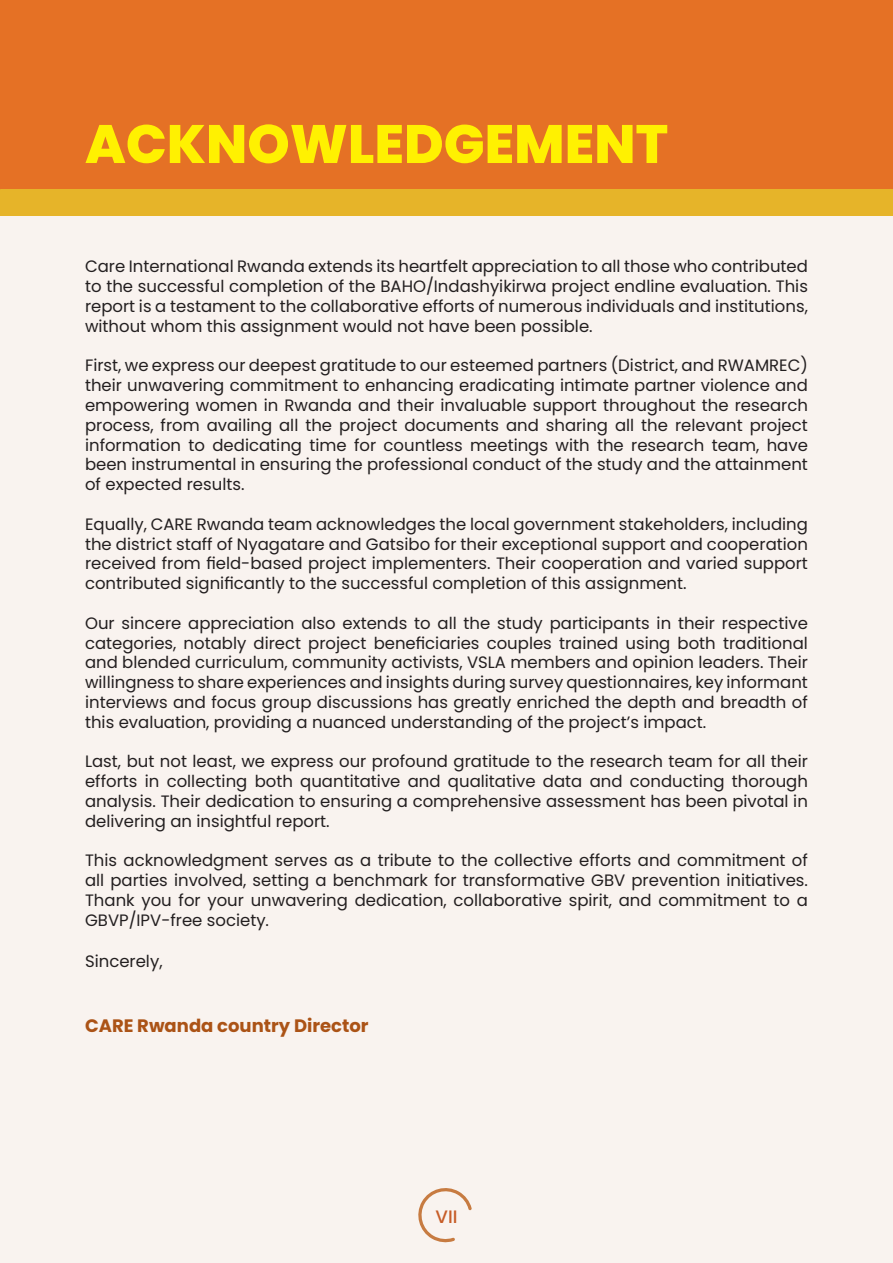
<style>
.page{position:relative;width:893px;height:1263px;background:#f9f3ef}
.page>*{position:absolute;margin:0;border:0;box-sizing:border-box;transform-origin:0 0}
.t1{font:800 54px "Poppins";color:#fff101}
.t2{font:700 18px "Poppins";color:#ab5316}
.t3{font:500 18px "Poppins";color:#c75d28}
.t4{font:16.5px/19.8px "Poppins";color:#231f20;text-align:justify}
</style>
<div class="page">
<svg style="left:418px;top:1188px;width:54px;height:55px"></svg>
<div style="left:0;top:0;width:893px;height:189px;background:#e57125"></div>
<div style="left:0;top:189px;width:893px;height:27px;background:#e6b429"></div>
<p class="t1" style="left:85px;top:113px;width:585px">ACKNOWLEDGEMENT</p>
<p class="t4" style="left:85px;top:257px;width:724px">Care International Rwanda extends its heartfelt appreciation to all those who contributed to the successful completion of the BAHO/Indashyikirwa project endline evaluation. This report is a testament to the collaborative efforts of numerous individuals and institutions, without whom this assignment would not have been possible.</p>
<p class="t4" style="left:85px;top:356px;width:724px">First, we express our deepest gratitude to our esteemed partners (District, and RWAMREC) their unwavering commitment to enhancing eradicating intimate partner violence and empowering women in Rwanda and their invaluable support throughout the research process, from availing all the project documents and sharing all the relevant project information to dedicating time for countless meetings with the research team, have been instrumental in ensuring the professional conduct of the study and the attainment of expected results.</p>
<p class="t4" style="left:85px;top:514px;width:724px">Equally, CARE Rwanda team acknowledges the local government stakeholders, including the district staff of Nyagatare and Gatsibo for their exceptional support and cooperation received from field-based project implementers. Their cooperation and varied support contributed significantly to the successful completion of this assignment.</p>
<p class="t4" style="left:85px;top:613px;width:724px">Our sincere appreciation also extends to all the study participants in their respective categories, notably direct project beneficiaries couples trained using both traditional and blended curriculum, community activists, VSLA members and opinion leaders. Their willingness to share experiences and insights during survey questionnaires, key informant interviews and focus group discussions has greatly enriched the depth and breadth of this evaluation, providing a nuanced understanding of the project’s impact.</p>
<p class="t4" style="left:85px;top:752px;width:724px">Last, but not least, we express our profound gratitude to the research team for all their efforts in collecting both quantitative and qualitative data and conducting thorough analysis. Their dedication to ensuring a comprehensive assessment has been pivotal in delivering an insightful report.</p>
<p class="t4" style="left:85px;top:851px;width:724px">This acknowledgment serves as a tribute to the collective efforts and commitment of all parties involved, setting a benchmark for transformative GBV prevention initiatives.<br>Thank you for your unwavering dedication, collaborative spirit, and commitment to a GBVP/IPV-free society.</p>
<p class="t4" style="left:85px;top:952px;width:79px">Sincerely,</p>
<p class="t2" style="left:85px;top:1015px;width:285px">CARE Rwanda country Director</p>
<p class="t3" style="left:436px;top:1206px;width:23px">VII</p>
</div>
